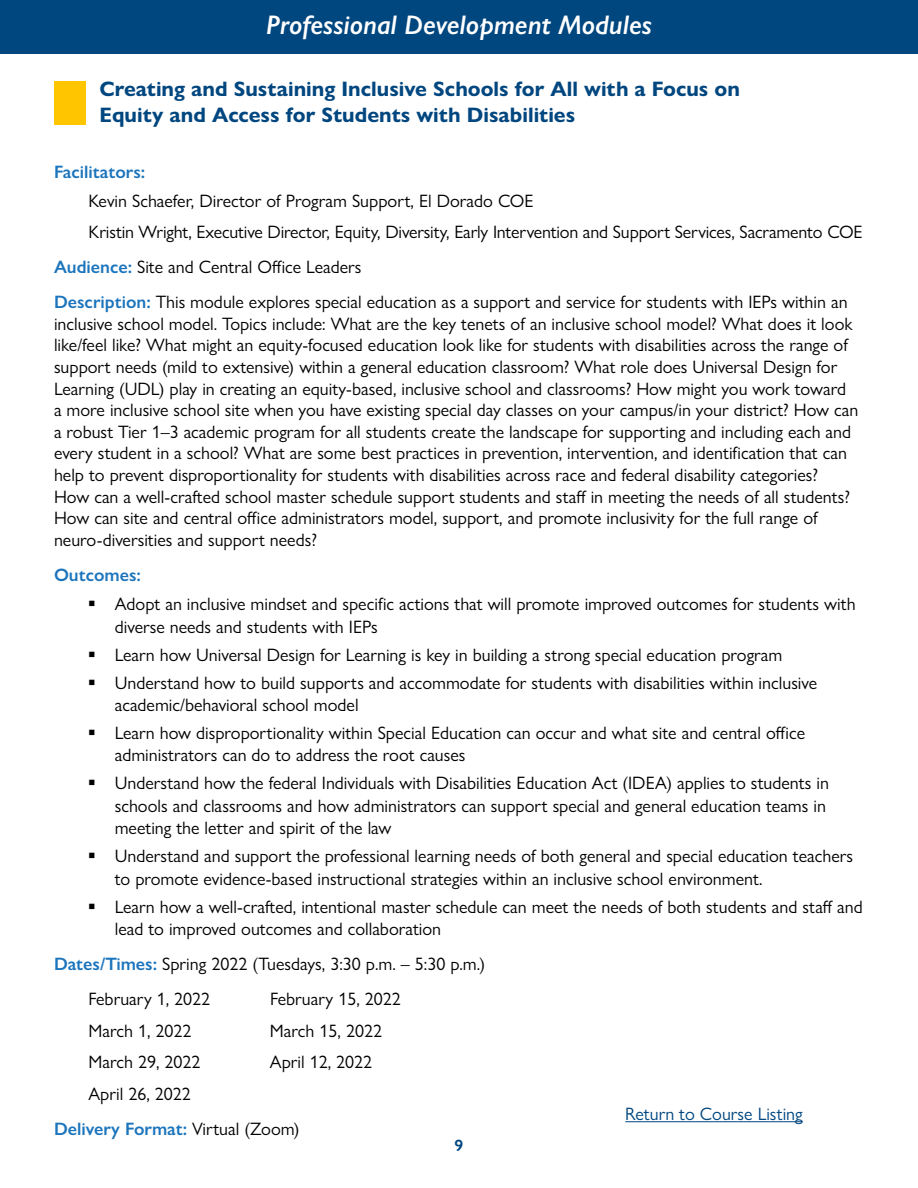
<style>
.page{position:relative;width:918px;height:1188px;background:#fff}
.page>*{position:absolute;margin:0;border:0;box-sizing:border-box;transform-origin:0 0}
.t1{font:italic 600 27px "Gill Sans Nova";color:#fff}
.Header__H1{font:700 21px/25.2px "Gill Sans Nova";color:#00467f}
.t2{font:18px/21.6px "Gill Sans Nova";color:#000}
.t3{font:600 18px "Gill Sans Nova";color:#1c75bc}
.t4{font:18px "Gill Sans Nova";color:#00467f}
.t5{font:600 16.5px "Gill Sans Nova";color:#00467f}
.s1{font-weight:600;color:#1c75bc}
.s2{font-weight:400;color:#000}
</style>
<div class="page">
<div style="left:0;top:0;width:918px;height:54px;background:#00467f"></div>
<div style="left:54px;top:81px;width:32px;height:43px;background:#ffc600"></div>
<hr style="left:625px;top:1121px;width:178px;height:1px;background:#00467f">
<h1 class="t1" style="left:266px;top:8px;width:387px">Professional Development Modules</h1>
<h1 class="Header__H1" style="left:99px;top:77px;width:642px">Creating and Sustaining Inclusive Schools for All with a Focus on<br>Equity and Access for Students with Disabilities</h1>
<h2 class="t3" style="left:54px;top:161px;width:93px">Facilitators:</h2>
<h2 class="t2" style="left:88px;top:189px;width:447px">Kevin Schaefer, Director of Program Support, El Dorado COE</h2>
<h2 class="t2" style="left:88px;top:221px;width:776px">Kristin Wright, Executive Director, Equity, Diversity, Early Intervention and Support Services, Sacramento COE</h2>
<h2 class="t2" style="left:54px;top:256px;width:309px"><span class="s1">Audience:</span> Site and Central Office Leaders</h2>
<h2 class="t2" style="left:54px;top:291px;width:806px"><span class="s1">Description:</span> This module explores special education as a support and service for students with IEPs within an inclusive school model. Topics include: What are the key tenets of an inclusive school model? What does it look like/feel like? What might an equity-focused education look like for students with disabilities across the range of support needs (mild to extensive) within a general education classroom? What role does Universal Design for Learning (UDL) play in creating an equity-based, inclusive school and classrooms? How might you work toward<br>a more inclusive school site when you have existing special day classes on your campus/in your district? How can a robust Tier 1–3 academic program for all students create the landscape for supporting and including each and every student in a school? What are some best practices in prevention, intervention, and identification that can help to prevent disproportionality for students with disabilities across race and federal disability categories?<br>How can a well-crafted school master schedule support students and staff in meeting the needs of all students?<br>How can site and central office administrators model, support, and promote inclusivity for the full range of neuro-diversities and support needs?</h2>
<h2 class="t3" style="left:54px;top:564px;width:88px">Outcomes:</h2>
<p class="t2" style="left:115px;top:593px;width:742px;line-height:22.5px;text-indent:-27px">▪ Adopt an inclusive mindset and specific actions that will promote improved outcomes for students with diverse needs and students with IEPs</p>
<p class="t2" style="left:88px;top:644px;width:696px">▪ Learn how Universal Design for Learning is key in building a strong special education program</p>
<p class="t2" style="left:115px;top:671px;width:704px;line-height:22.5px;text-indent:-27px">▪ Understand how to build supports and accommodate for students with disabilities within inclusive academic/behavioral school model</p>
<p class="t2" style="left:115px;top:721px;width:692px;line-height:22.5px;text-indent:-27px">▪ Learn how disproportionality within Special Education can occur and what site and central office administrators can do to address the root causes</p>
<p class="t2" style="left:115px;top:772px;width:716px;line-height:22.5px;text-indent:-27px">▪ Understand how the federal Individuals with Disabilities Education Act (IDEA) applies to students in schools and classrooms and how administrators can support special and general education teams in meeting the letter and spirit of the law</p>
<p class="t2" style="left:115px;top:845px;width:740px;line-height:22.5px;text-indent:-27px">▪ Understand and support the professional learning needs of both general and special education teachers to promote evidence-based instructional strategies within an inclusive school environment.</p>
<p class="t2" style="left:115px;top:895px;width:750px;line-height:22.5px;text-indent:-27px">▪ Learn how a well-crafted, intentional master schedule can meet the needs of both students and staff and lead to improved outcomes and collaboration</p>
<h2 class="t2" style="left:54px;top:953px;width:433px"><span class="s1">Dates/Times:</span> Spring 2022 (Tuesdays, 3:30 p.m. – 5:30 p.m.)</h2>
<h2 class="t2" style="left:88px;top:988px;width:123px">February 1, 2022</h2>
<h2 class="t2" style="left:270px;top:988px;width:132px">February 15, 2022</h2>
<h2 class="t2" style="left:88px;top:1020px;width:105px">March 1, 2022</h2>
<h2 class="t2" style="left:270px;top:1020px;width:114px">March 15, 2022</h2>
<h2 class="t2" style="left:88px;top:1051px;width:114px">March 29, 2022</h2>
<h2 class="t2" style="left:270px;top:1051px;width:104px">April 12, 2022</h2>
<h2 class="t2" style="left:88px;top:1083px;width:104px">April 26, 2022</h2>
<h2 class="t3" style="left:54px;top:1118px;width:247px">Delivery Format: <span class="s2">Virtual (Zoom)</span></h2>
<p class="t4" style="left:625px;top:1103px;width:179px">Return to Course Listing</p>
<p class="t5" style="left:455px;top:1136px;width:10px">9</p>
</div>
